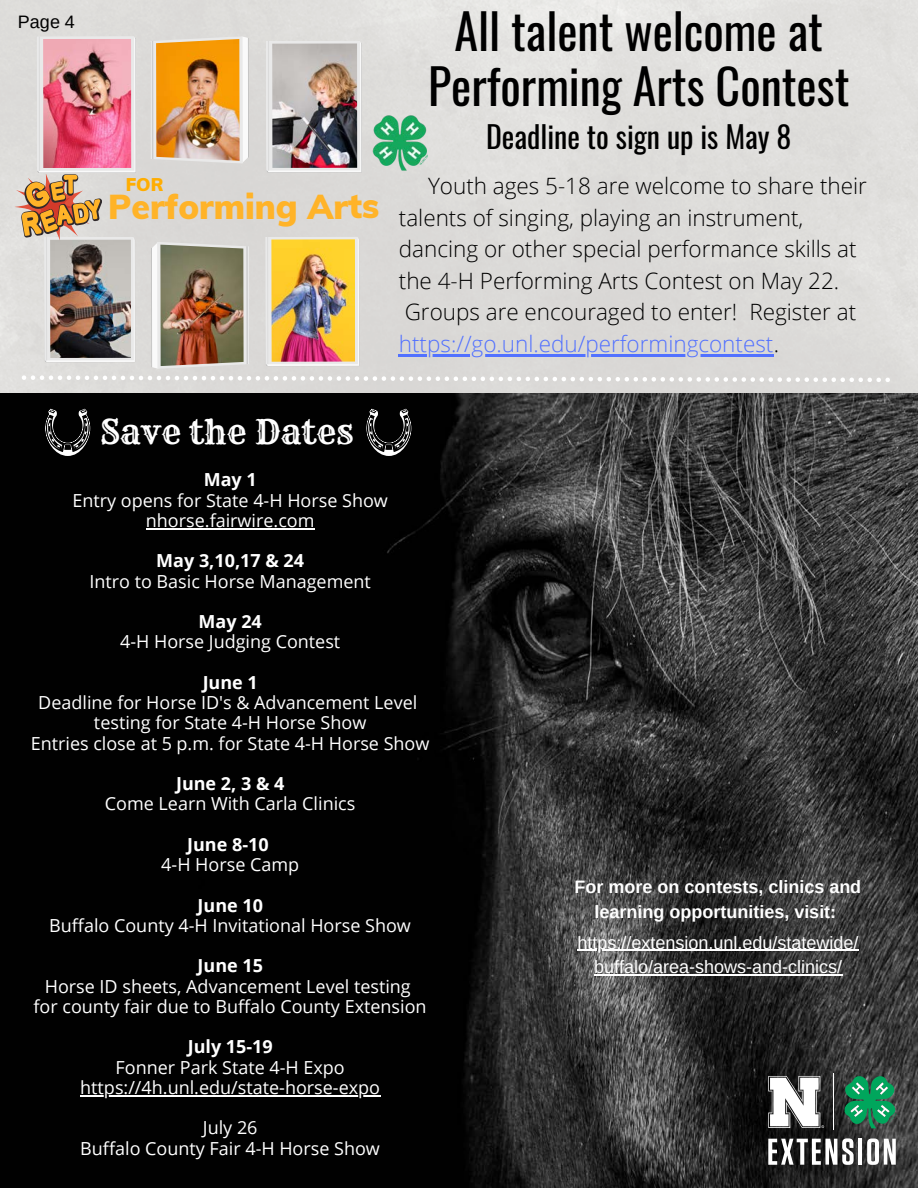
<style>
.page{position:relative;width:918px;height:1188px;background:#fff}
.page>*{position:absolute;margin:0;border:0;box-sizing:border-box;transform-origin:0 0}
.t1{font:48px/55.2px "Oswald";color:#000;text-align:center}
.t2{font:900 33.75px "Muli";color:#ffb328}
.t3{font:33.45px "Rye";color:#fff}
.t4{font:30px "Oswald";color:#000}
.t5{font:300 22.5px/31.5px "Open Sans";color:#000}
.t6{font:18px/20.2px "Open Sans";color:#fff;text-align:center}
.t7{font:18px/24.8px "Arimo";color:#fff;text-align:center}
.t8{font:700 18px "Open Sans";color:#fff}
.t9{font:700 18px/24.8px "Arimo";color:#fff;text-align:center}
.t10{font:18px "Arimo";color:#000}
.t11{font:900 18px "Muli";color:#ffad01}
.s1{color:#5271ff}
</style>
<div class="page">
<div style="left:0;top:0;width:918px;height:394px;background:#dddcda"></div>
<hr style="left:399px;top:354px;width:375px;height:2px;background:#5271ff">
<svg style="left:22px;top:375px;width:868px;height:7px"></svg>
<img style="left:0;top:394px;width:918px;height:794px">
<svg style="left:44px;top:409px;width:48px;height:47px;background:#333"></svg>
<svg style="left:365px;top:409px;width:48px;height:47px;background:#333"></svg>
<svg style="left:844px;top:1076px;width:53px;height:52px;background:#29885e"></svg>
<hr style="left:833px;top:1074px;width:1px;height:56px;background:#fff">
<svg style="left:768px;top:1138px;width:86px;height:27px"></svg>
<hr style="left:858px;top:1139px;width:4px;height:26px;background:#fff">
<svg style="left:867px;top:1139px;width:29px;height:26px"></svg>
<svg style="left:768px;top:1076px;width:56px;height:52px"></svg>
<hr style="left:146px;top:528px;width:169px;height:1px;background:#fff">
<hr style="left:80px;top:1095px;width:300px;height:1px;background:#fff">
<hr style="left:577px;top:950px;width:282px;height:1px;background:#fff">
<hr style="left:594px;top:974px;width:248px;height:2px;background:#fff">
<img style="left:370px;top:113px;width:57px;height:60px">
<svg style="left:150px;top:36px;width:99px;height:128px"></svg>
<hr style="left:152px;top:41px;width:2px;height:118px;background:#ccc">
<img style="left:156px;top:39px;width:84px;height:122px">
<svg style="left:151px;top:242px;width:99px;height:127px"></svg>
<hr style="left:246px;top:246px;width:2px;height:118px;background:#ccc">
<img style="left:160px;top:245px;width:84px;height:121px">
<svg style="left:266px;top:237px;width:94px;height:130px"></svg>
<div style="left:265px;top:237px;width:93px;height:127px;background:#e9e9e9"></div>
<img style="left:271px;top:239px;width:84px;height:123px">
<hr style="left:267px;top:237px;width:1px;height:127px;background:#dbdbdb">
<svg style="left:266px;top:41px;width:96px;height:132px"></svg>
<div style="left:266px;top:41px;width:94px;height:130px;background:#e9e9e9"></div>
<img style="left:272px;top:43px;width:85px;height:125px">
<hr style="left:268px;top:41px;width:1px;height:130px;background:#dbdbdb">
<hr style="left:39px;top:36px;width:1px;height:135px;background:#dbdbdb">
<img style="left:10px;top:37px;width:126px;height:326px">
<p class="t10" style="left:18px;top:12px;width:59px">Page 4</p>
<h1 class="t1" style="left:428px;top:2px;width:423px">All talent welcome at<br>Performing Arts Contest</h1>
<h3 class="t4" style="left:486px;top:113px;width:307px">Deadline to sign up is May 8</h3>
<p class="t11" style="left:126px;top:173px;width:39px">FOR</p>
<h2 class="t2" style="left:108px;top:185px;width:273px">Performing Arts</h2>
<p class="t5" style="left:399px;top:170px;width:470px;text-indent:29px">Youth ages 5-18 are welcome to share their talents of singing, playing an instrument, dancing or other special performance skills at the 4-H Performing Arts Contest on May 22.<br>Groups are encouraged to enter! Register at <span class="s1">https://go.unl.edu/performingcontest</span>.</p>
<h3 class="t3" style="left:100px;top:411px;width:255px">Save the Dates</h3>
<p class="t8" style="left:204px;top:467px;width:54px">May 1</p>
<p class="t6" style="left:72px;top:490px;width:317px">Entry opens for State 4-H Horse Show nhorse.fairwire.com</p>
<p class="t8" style="left:156px;top:548px;width:149px">May 3,10,17 &amp; 24</p>
<p class="t6" style="left:89px;top:571px;width:283px">Intro to Basic Horse Management</p>
<p class="t8" style="left:199px;top:609px;width:65px">May 24</p>
<p class="t6" style="left:120px;top:631px;width:222px">4-H Horse Judging Contest</p>
<p class="t8" style="left:203px;top:670px;width:57px">June 1</p>
<p class="t6" style="left:31px;top:692px;width:400px">Deadline for Horse ID's &amp; Advancement Level testing for State 4-H Horse Show<br>Entries close at 5 p.m. for State 4-H Horse Show</p>
<p class="t8" style="left:176px;top:771px;width:110px">June 2, 3 &amp; 4</p>
<p class="t6" style="left:105px;top:793px;width:252px">Come Learn With Carla Clinics</p>
<p class="t8" style="left:187px;top:832px;width:83px">June 8-10</p>
<p class="t6" style="left:161px;top:854px;width:139px">4-H Horse Camp</p>
<p class="t8" style="left:198px;top:892px;width:67px">June 10</p>
<p class="t6" style="left:49px;top:915px;width:363px">Buffalo County 4-H Invitational Horse Show</p>
<p class="t8" style="left:198px;top:953px;width:67px">June 15</p>
<p class="t6" style="left:34px;top:976px;width:395px">Horse ID sheets, Advancement Level testing for county fair due to Buffalo County Extension</p>
<p class="t8" style="left:188px;top:1034px;width:86px">July 15-19</p>
<p class="t6" style="left:80px;top:1057px;width:301px">Fonner Park State 4-H Expo https://4h.unl.edu/state-horse-expo</p>
<p class="t6" style="left:80px;top:1117px;width:301px">July 26<br>Buffalo County Fair 4-H Horse Show</p>
<p class="t9" style="left:575px;top:875px;width:288px">For more on contests, clinics and learning opportunities, visit:</p>
<p class="t7" style="left:577px;top:930px;width:282px">https://extension.unl.edu/statewide/ buffalo/area-shows-and-clinics/</p>
</div>
